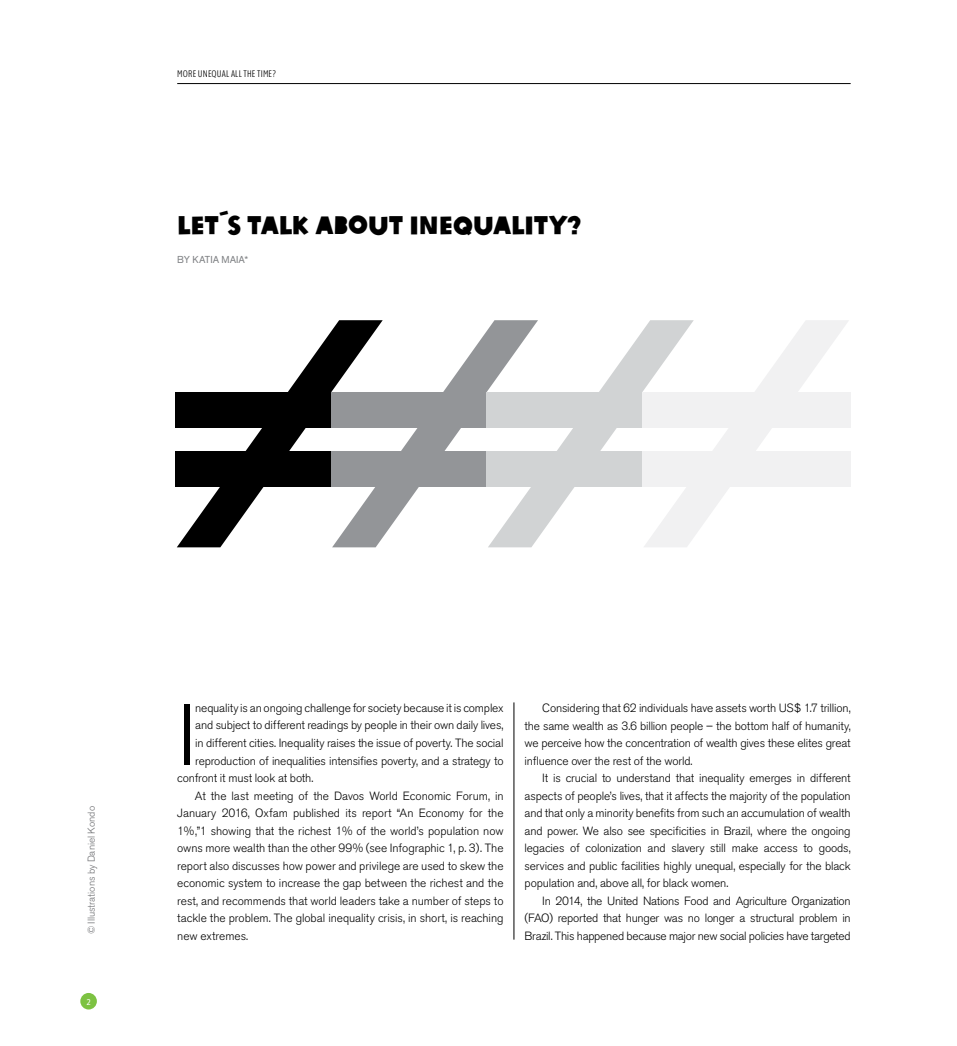
<style>
.page{position:relative;width:957px;height:1046px;background:#fff}
.page>*{position:absolute;margin:0;border:0;box-sizing:border-box;transform-origin:0 0}
.t1{font:300 86.25px "Akzidenz Grotesk BE";color:#000}
.t2{font:25px "Oxfam Global Headline";letter-spacing:-.005em;color:#000}
.t3{font:300 11.88px/17.5px "Akzidenz Grotesk BE";letter-spacing:-.01em;color:#000;text-align:justify}
.t4{font:300 10px "Akzidenz Grotesk BE";color:#6d6e71}
.t5{font:300 10px "Clearview Text Comp";letter-spacing:.01em;color:#000}
.t6{font:10px "Akzidenz Grotesk BE";letter-spacing:.005em;color:#808285}
.t7{font:8.75px "Clearview Text Cond";color:#fff}
</style>
<div class="page">
<div style="left:80px;top:992px;width:17px;height:17px;background:#7dc242;border-radius:50%"></div>
<hr style="left:177px;top:83px;width:673px;height:1px;background:#000">
<hr style="left:514px;top:702px;width:1px;height:237px;background:#000">
<svg style="left:177px;top:330px;width:155px;height:217px"></svg>
<svg style="left:332px;top:320px;width:156px;height:227px;fill:#939598"></svg>
<svg style="left:488px;top:320px;width:155px;height:227px;fill:#d1d3d4"></svg>
<svg style="left:643px;top:320px;width:206px;height:227px;fill:#f4f4f4"></svg>
<p class="t5" style="left:177px;top:69px;width:100px">MORE UNEQUAL ALL THE TIME?</p>
<h2 class="t2" style="left:177px;top:203px;width:405px">LET´S TALK ABOUT INEQUALITY?</h2>
<p class="t6" style="left:177px;top:253px;width:72px">BY KATIA MAIA*</p>
<p class="t4" style="left:86px;top:934px;width:130px;rotate:-90deg">© Illustrations by Daniel Kondo</p>
<p class="t7" style="left:86px;top:996px;width:6px">2</p>
<h1 class="t1" style="left:177px;top:686px;width:21px">I</h1>
<p class="t3" style="left:195px;top:699px;width:310px">nequality is an ongoing challenge for society because it is complex</p>
<p class="t3" style="left:195px;top:716px;width:310px">and subject to different readings by people in their own daily lives,</p>
<p class="t3" style="left:195px;top:734px;width:310px">in different cities. Inequality raises the issue of poverty. The social</p>
<p class="t3" style="left:195px;top:751px;width:310px">reproduction of inequalities intensifies poverty, and a strategy to</p>
<p class="t3" style="left:177px;top:769px;width:138px">confront it must look at both.</p>
<p class="t3" style="left:195px;top:786px;width:310px">At the last meeting of the Davos World Economic Forum, in</p>
<p class="t3" style="left:177px;top:804px;width:328px">January 2016, Oxfam published its report “An Economy for the</p>
<p class="t3" style="left:177px;top:821px;width:328px">1%,”1 showing that the richest 1% of the world’s population now</p>
<p class="t3" style="left:177px;top:839px;width:328px">owns more wealth than the other 99% (see Infographic 1, p. 3). The</p>
<p class="t3" style="left:177px;top:856px;width:328px">report also discusses how power and privilege are used to skew the</p>
<p class="t3" style="left:177px;top:874px;width:328px">economic system to increase the gap between the richest and the</p>
<p class="t3" style="left:177px;top:891px;width:328px">rest, and recommends that world leaders take a number of steps to</p>
<p class="t3" style="left:177px;top:909px;width:328px">tackle the problem. The global inequality crisis, in short, is reaching</p>
<p class="t3" style="left:177px;top:926px;width:73px">new extremes.</p>
<p class="t3" style="left:524px;top:699px;width:327px;text-indent:18px">Considering that 62 individuals have assets worth US$ 1.7 trillion, the same wealth as 3.6 billion people – the bottom half of humanity, we perceive how the concentration of wealth gives these elites great influence over the rest of the world.</p>
<p class="t3" style="left:524px;top:769px;width:328px;text-indent:18px">It is crucial to understand that inequality emerges in different aspects of people’s lives, that it affects the majority of the population and that only a minority benefits from such an accumulation of wealth and power. We also see specificities in Brazil, where the ongoing legacies of colonization and slavery still make access to goods, services and public facilities highly unequal, especially for the black population and, above all, for black women.</p>
<p class="t3" style="left:524px;top:891px;width:327px;text-indent:18px">In 2014, the United Nations Food and Agriculture Organization (FAO) reported that hunger was no longer a structural problem in Brazil. This happened because major new social policies have targeted</p>
</div>
